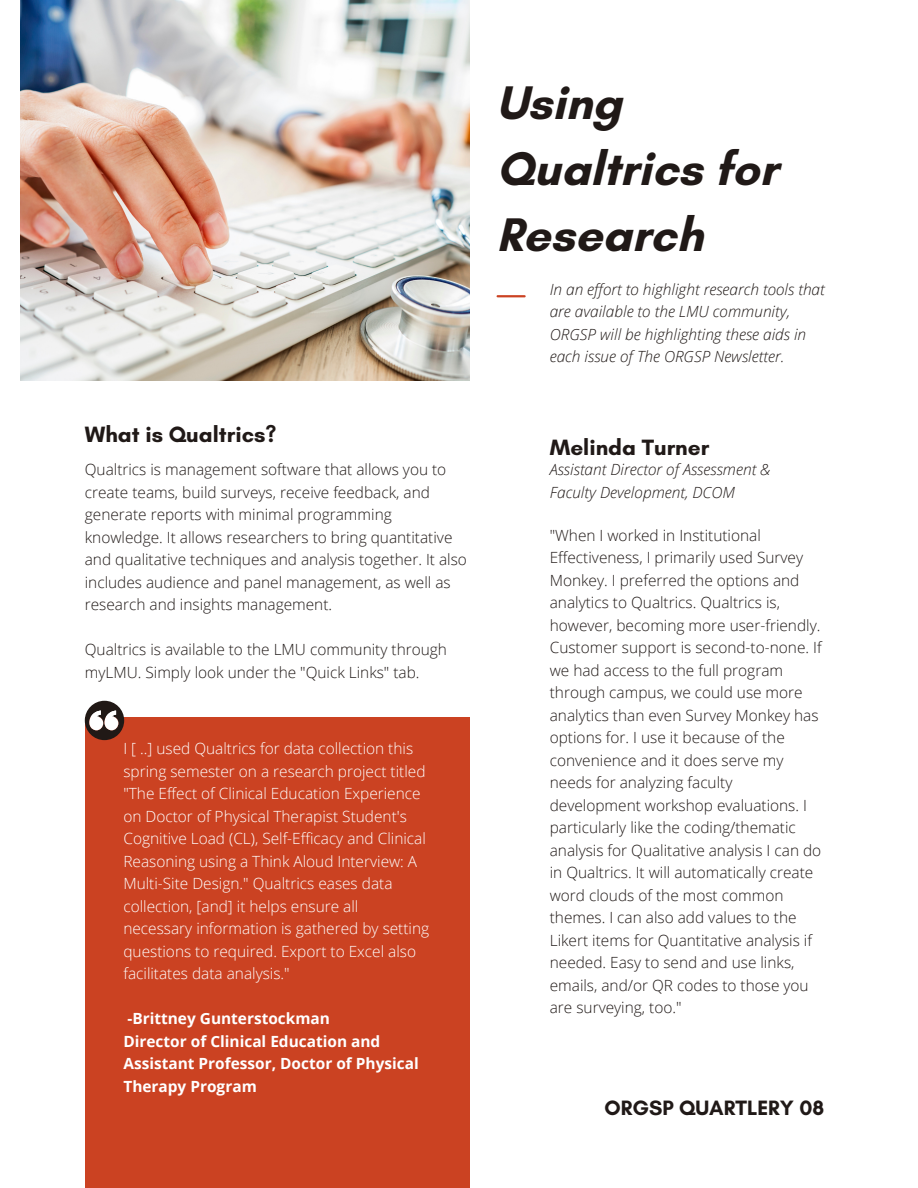
<style>
.page{position:relative;width:918px;height:1188px;background:#fff}
.page>*{position:absolute;margin:0;border:0;box-sizing:border-box;transform-origin:0 0}
.t1{font:700 48px/66.3px "Glacial Indifference";color:#201917}
.t2{font:700 22.5px "Glacial Indifference";color:#201917}
.t3{font:700 21.15px "Glacial Indifference";color:#201917}
.t4{font:300 15.45px/22.5px "Open Sans";color:#201917}
.t5{font:300 15.45px/22.5px "Open Sans";color:#fff}
.t6{font:italic 300 15.45px/22.5px "Open Sans";color:#201917}
.t7{font:700 15.45px/22.5px "Open Sans";color:#fff}
</style>
<div class="page">
<img style="left:21px;top:0;width:449px;height:380px">
<div style="left:85px;top:717px;width:384px;height:471px;background:#cb4222"></div>
<svg style="left:85px;top:701px;width:39px;height:39px"></svg>
<hr style="left:498px;top:295px;width:27px;height:2px;background:#cb4222">
<p class="t2" style="left:85px;top:421px;width:193px">What is Qualtrics?</p>
<p class="t4" style="left:85px;top:458px;width:384px">Qualtrics is management software that allows you to create teams, build surveys, receive feedback, and generate reports with minimal programming knowledge. It allows researchers to bring quantitative and qualitative techniques and analysis together. It also includes audience and panel management, as well as research and insights management.</p>
<p class="t4" style="left:85px;top:638px;width:364px">Qualtrics is available to the LMU community through myLMU. Simply look under the "Quick Links" tab.</p>
<p class="t5" style="left:123px;top:737px;width:307px">I [ ..] used Qualtrics for data collection this spring semester on a research project titled "The Effect of Clinical Education Experience on Doctor of Physical Therapist Student's Cognitive Load (CL), Self-Efficacy and Clinical Reasoning using a Think Aloud Interview: A Multi-Site Design." Qualtrics eases data collection, [and] it helps ensure all necessary information is gathered by setting questions to required. Export to Excel also facilitates data analysis."</p>
<p class="t7" style="left:127px;top:1007px;width:204px">-Brittney Gunterstockman</p>
<p class="t7" style="left:123px;top:1029px;width:297px">Director of Clinical Education and<br>Assistant Professor, Doctor of Physical<br>Therapy Program</p>
<p class="t1" style="left:497px;top:69px;width:283px">Using<br>Qualtrics for<br>Research</p>
<p class="t6" style="left:550px;top:278px;width:277px">In an effort to highlight research tools that are available to the LMU community, ORGSP will be highlighting these aids in each issue of The ORGSP Newsletter.</p>
<p class="t2" style="left:550px;top:434px;width:161px">Melinda Turner</p>
<p class="t6" style="left:550px;top:458px;width:222px">Assistant Director of Assessment &amp;<br>Faculty Development, DCOM</p>
<p class="t4" style="left:550px;top:523px;width:273px">"When I worked in Institutional Effectiveness, I primarily used Survey Monkey. I preferred the options and analytics to Qualtrics. Qualtrics is, however, becoming more user-friendly.<br>Customer support is second-to-none. If we had access to the full program through campus, we could use more analytics than even Survey Monkey has options for. I use it because of the convenience and it does serve my needs for analyzing faculty development workshop evaluations. I particularly like the coding/thematic analysis for Qualitative analysis I can do in Qualtrics. It will automatically create word clouds of the most common themes. I can also add values to the Likert items for Quantitative analysis if needed. Easy to send and use links, emails, and/or QR codes to those you are surveying, too."</p>
<p class="t3" style="left:605px;top:1095px;width:221px">ORGSP QUARTLERY 08</p>
</div>
